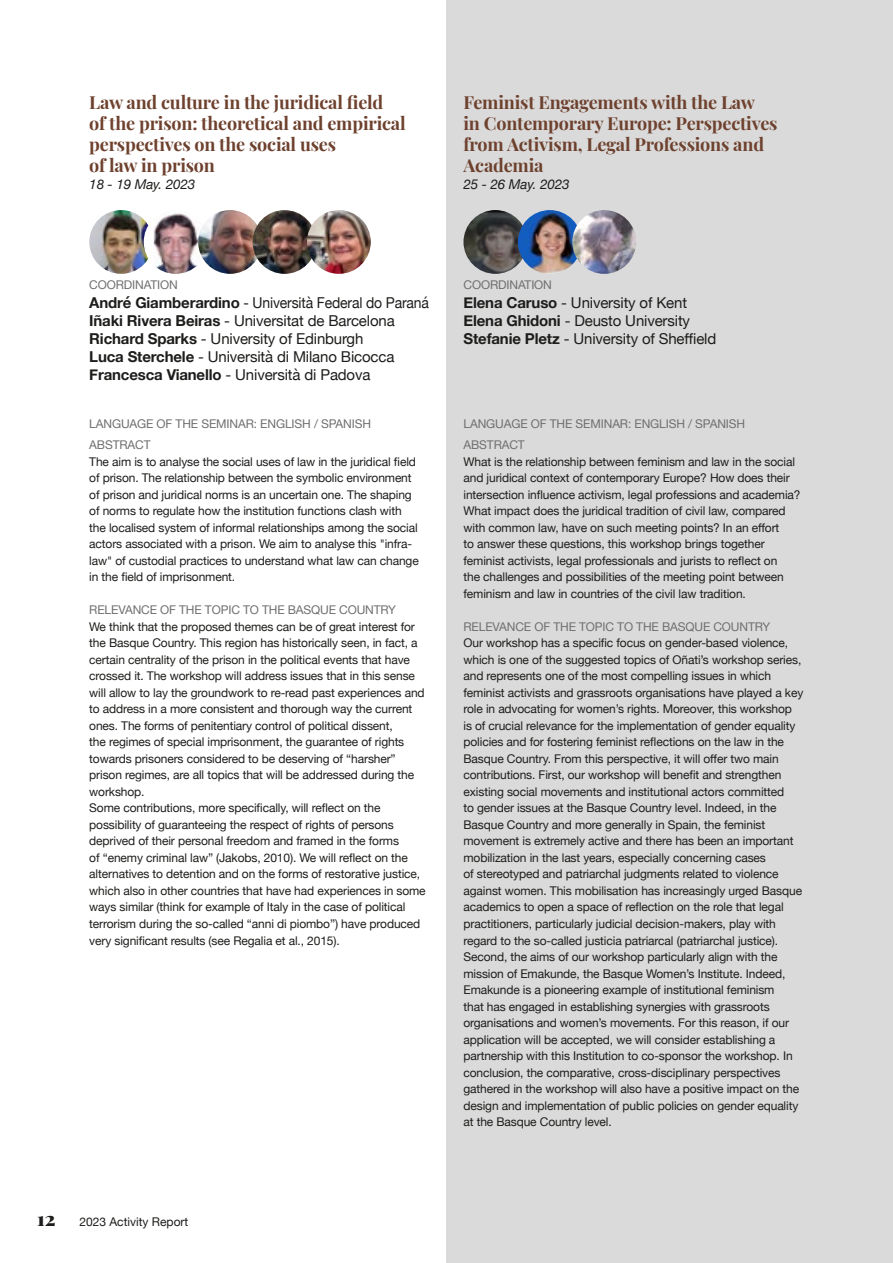
<style>
.page{position:relative;width:893px;height:1263px;background:#fff}
.page>*{position:absolute;margin:0;border:0;box-sizing:border-box;transform-origin:0 0}
.t1{font:700 18px/21px "Playfair Display";letter-spacing:-.01em;color:#6e412e}
.t2{font:15px/18px "Helvetica Neue";letter-spacing:-.01em;color:#1d1d1b;scale:.93 1}
.t3{font:15px/18px "Helvetica Neue";letter-spacing:-.01em;color:#1d1d1b}
.t4{font:italic 13.5px "Helvetica Neue";letter-spacing:-.01em;color:#1d1d1b}
.t5{font:12px/16.5px "Helvetica Neue";letter-spacing:-.01em;color:#1d1d1b}
.t6{font:12px "Helvetica Neue";letter-spacing:-.01em;color:#706f6f}
.s1{font-weight:700}
.s2{font-family:"Playfair Display";font-weight:900;font-size:19.5px}
</style>
<div class="page">
<div style="left:446px;top:0;width:447px;height:1263px;background:#dadada"></div>
<img style="left:89px;top:210px;width:64px;height:64px;border-radius:32px">
<img style="left:463px;top:210px;width:64px;height:64px;border-radius:32px">
<img style="left:144px;top:210px;width:63px;height:64px;border-radius:32px">
<img style="left:518px;top:210px;width:64px;height:64px;border-radius:32px">
<img style="left:198px;top:210px;width:64px;height:64px;border-radius:32px">
<img style="left:572px;top:210px;width:64px;height:64px;border-radius:32px">
<img style="left:253px;top:210px;width:63px;height:64px;border-radius:32px">
<img style="left:307px;top:210px;width:64px;height:64px;border-radius:32px">
<h1 class="t1" style="left:89px;top:90px;width:318px">Law and culture in the juridical field<br>of the prison: theoretical and empirical perspectives on the social uses<br>of law in prison</h1>
<h1 class="t1" style="left:463px;top:90px;width:316px">Feminist Engagements with the Law<br>in Contemporary Europe: Perspectives from Activism, Legal Professions and<br>Academia</h1>
<p class="t4" style="left:89px;top:175px;width:108px">18 - 19 May. 2023</p>
<p class="t4" style="left:463px;top:175px;width:108px">25 - 26 May. 2023</p>
<p class="t6" style="left:89px;top:276px;width:90px">COORDINATION</p>
<p class="t6" style="left:463px;top:276px;width:90px">COORDINATION</p>
<p class="t2" style="left:89px;top:295px;width:367px"><span class="s1">André Giamberardino</span> - Università Federal do Paraná <span class="s1">Iñaki Rivera Beiras</span> - Universitat de Barcelona <span class="s1">Richard Sparks</span> - University of Edinburgh<br><span class="s1">Luca Sterchele</span> - Università di Milano Bicocca <span class="s1">Francesca Vianello</span> - Università di Padova</p>
<p class="t3" style="left:463px;top:295px;width:254px"><span class="s1">Elena Caruso</span> - University of Kent<br><span class="s1">Elena Ghidoni</span> - Deusto University<br><span class="s1">Stefanie Pletz</span> - University of Sheffield</p>
<p class="t6" style="left:89px;top:415px;width:283px">LANGUAGE OF THE SEMINAR: ENGLISH / SPANISH</p>
<p class="t6" style="left:463px;top:415px;width:283px">LANGUAGE OF THE SEMINAR: ENGLISH / SPANISH</p>
<p class="t6" style="left:89px;top:436px;width:63px">ABSTRACT</p>
<p class="t5" style="left:89px;top:454px;width:331px">The aim is to analyse the social uses of law in the juridical field of prison. The relationship between the symbolic environment of prison and juridical norms is an uncertain one. The shaping of norms to regulate how the institution functions clash with the localised system of informal relationships among the social actors associated with a prison. We aim to analyse this "infra&shy;law" of custodial practices to understand what law can change in the field of imprisonment.</p>
<p class="t6" style="left:89px;top:601px;width:308px">RELEVANCE OF THE TOPIC TO THE BASQUE COUNTRY</p>
<p class="t5" style="left:89px;top:619px;width:338px">We think that the proposed themes can be of great interest for the Basque Country. This region has historically seen, in fact, a certain centrality of the prison in the political events that have crossed it. The workshop will address issues that in this sense will allow to lay the groundwork to re-read past experiences and to address in a more consistent and thorough way the current ones. The forms of penitentiary control of political dissent,<br>the regimes of special imprisonment, the guarantee of rights towards prisoners considered to be deserving of “harsher” prison regimes, are all topics that will be addressed during the workshop.<br>Some contributions, more specifically, will reflect on the possibility of guaranteeing the respect of rights of persons deprived of their personal freedom and framed in the forms<br>of “enemy criminal law” (Jakobs, 2010). We will reflect on the alternatives to detention and on the forms of restorative justice, which also in other countries that have had experiences in some ways similar (think for example of Italy in the case of political terrorism during the so-called “anni di piombo”) have produced very significant results (see Regalia et al., 2015).</p>
<p class="t5" style="left:37px;top:1214px;width:153px"><span class="s2">12</span> 2023 Activity Report</p>
<p class="t6" style="left:463px;top:436px;width:63px">ABSTRACT</p>
<p class="t5" style="left:463px;top:454px;width:339px">What is the relationship between feminism and law in the social and juridical context of contemporary Europe? How does their intersection influence activism, legal professions and academia?<br>What impact does the juridical tradition of civil law, compared with common law, have on such meeting points? In an effort<br>to answer these questions, this workshop brings together feminist activists, legal professionals and jurists to reflect on<br>the challenges and possibilities of the meeting point between feminism and law in countries of the civil law tradition.</p>
<p class="t6" style="left:463px;top:618px;width:308px">RELEVANCE OF THE TOPIC TO THE BASQUE COUNTRY</p>
<p class="t5" style="left:463px;top:636px;width:341px">Our workshop has a specific focus on gender-based violence, which is one of the suggested topics of Oñati’s workshop series, and represents one of the most compelling issues in which feminist activists and grassroots organisations have played a key role in advocating for women’s rights. Moreover, this workshop is of crucial relevance for the implementation of gender equality policies and for fostering feminist reflections on the law in the Basque Country. From this perspective, it will offer two main contributions. First, our workshop will benefit and strengthen existing social movements and institutional actors committed<br>to gender issues at the Basque Country level. Indeed, in the Basque Country and more generally in Spain, the feminist movement is extremely active and there has been an important mobilization in the last years, especially concerning cases<br>of stereotyped and patriarchal judgments related to violence against women. This mobilisation has increasingly urged Basque academics to open a space of reflection on the role that legal practitioners, particularly judicial decision-makers, play with regard to the so-called justicia patriarcal (patriarchal justice).<br>Second, the aims of our workshop particularly align with the mission of Emakunde, the Basque Women’s Institute. Indeed, Emakunde is a pioneering example of institutional feminism<br>that has engaged in establishing synergies with grassroots organisations and women’s movements. For this reason, if our application will be accepted, we will consider establishing a partnership with this Institution to co-sponsor the workshop. In conclusion, the comparative, cross-disciplinary perspectives gathered in the workshop will also have a positive impact on the design and implementation of public policies on gender equality at the Basque Country level.</p>
</div>
